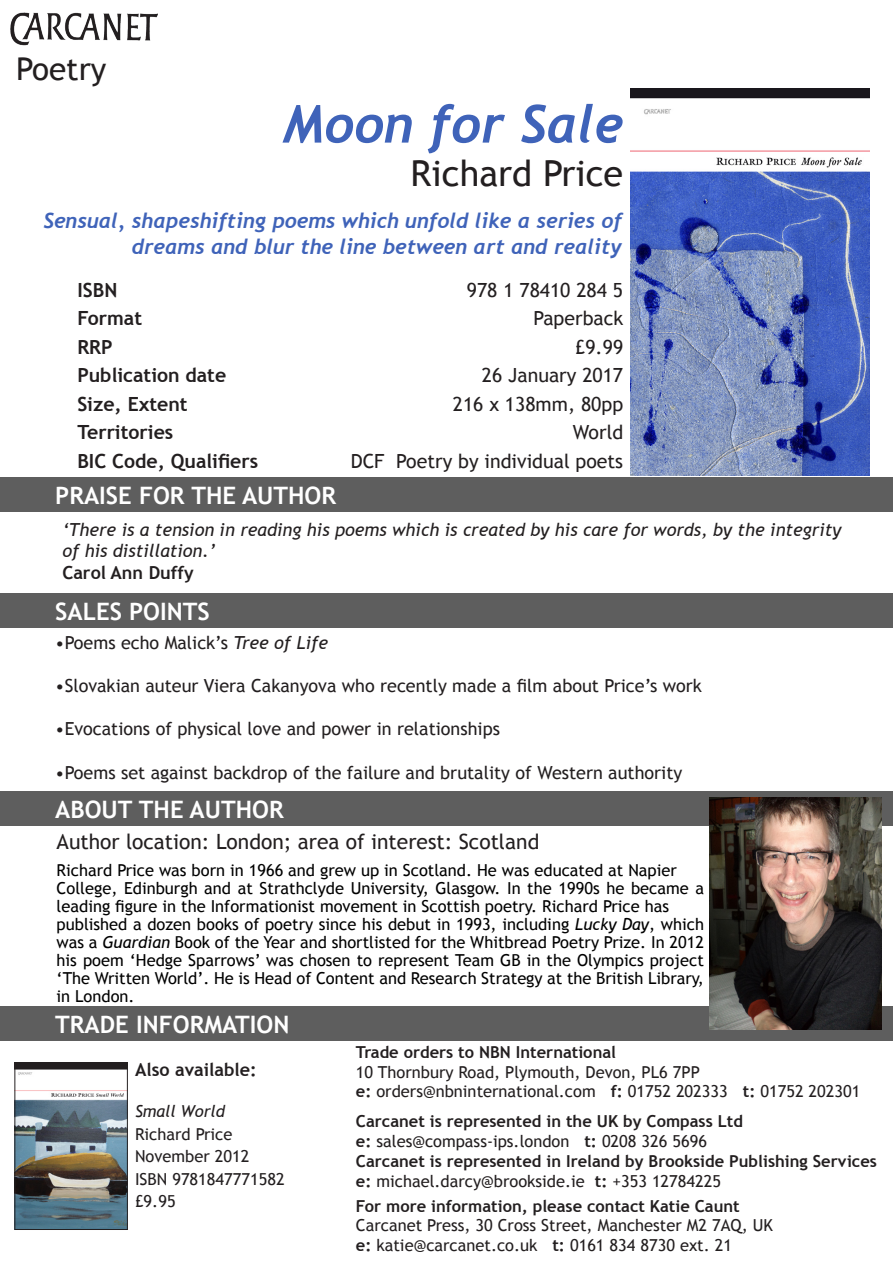
<style>
.page{position:relative;width:893px;height:1263px;background:#fff}
.page>*{position:absolute;margin:0;border:0;box-sizing:border-box;transform-origin:0 0}
.t1{font:italic 700 52.5px "Trebuchet";color:#3f63b9}
.t2{font:36px "Trebuchet MS";color:#231f20}
.t3{font:31.5px "Trebuchet MS";color:#231f20}
.t4{font:700 24px "Trebuchet MS";color:#fff}
.t5{font:italic 700 21px/25.2px "Trebuchet";color:#3f63b9;text-align:right}
.t6{font:21px "Trebuchet MS";color:#231f20}
.t7{font:19.5px "Trebuchet MS";color:#231f20}
.t8{font:700 19.5px "Trebuchet MS";color:#231f20}
.t9{font:18px "Trebuchet MS";color:#231f20}
.t10{font:italic 18px/21.6px "Trebuchet MS";color:#231f20}
.t11{font:700 18px "Trebuchet MS";color:#231f20}
.t12{font:16.5px/18px "Trebuchet MS";color:#000}
.t13{font:16.5px/19.8px "Trebuchet MS";color:#231f20}
.t14{font:700 16.5px "Trebuchet MS";color:#231f20}
.t15{font:italic 16.5px "Trebuchet MS";color:#231f20}
.s1{font-style:italic}
.s2{font-weight:700}
</style>
<div class="page">
<div style="left:0;top:478px;width:893px;height:34px;background:#5e5e5e"></div>
<div style="left:0;top:791px;width:893px;height:34px;background:#5e5e5e"></div>
<div style="left:0;top:1006px;width:893px;height:34px;background:#5e5e5e"></div>
<div style="left:0;top:593px;width:893px;height:34px;background:#5e5e5e"></div>
<img style="left:10px;top:12px;width:147px;height:34px">
<img style="left:17px;top:1065px;width:109px;height:163px">
<div style="left:15px;top:1063px;width:113px;height:167px;border:1px solid #231f20"></div>
<img style="left:709px;top:798px;width:172px;height:231px">
<img style="left:631px;top:89px;width:239px;height:387px">
<p class="t3" style="left:16px;top:51px;width:92px">Poetry</p>
<p class="t1" style="left:283px;top:92px;width:342px">Moon for Sale</p>
<p class="t2" style="left:411px;top:152px;width:214px">Richard Price</p>
<p class="t5" style="left:44px;top:209px;width:580px">Sensual, shapeshifting poems which unfold like a series of dreams and blur the line between art and reality</p>
<p class="t8" style="left:77px;top:277px;width:41px">ISBN</p>
<p class="t7" style="left:467px;top:278px;width:158px">978 1 78410 284 5</p>
<p class="t8" style="left:77px;top:306px;width:66px">Format</p>
<p class="t7" style="left:533px;top:307px;width:91px">Paperback</p>
<p class="t8" style="left:77px;top:334px;width:37px">RRP</p>
<p class="t7" style="left:575px;top:335px;width:50px">£9.99</p>
<p class="t8" style="left:77px;top:363px;width:150px">Publication date</p>
<p class="t7" style="left:482px;top:364px;width:143px">26 January 2017</p>
<p class="t8" style="left:77px;top:391px;width:112px">Size, Extent</p>
<p class="t7" style="left:453px;top:392px;width:172px">216 x 138mm, 80pp</p>
<p class="t8" style="left:77px;top:420px;width:97px">Territories</p>
<p class="t7" style="left:573px;top:421px;width:52px">World</p>
<p class="t8" style="left:77px;top:448px;width:182px">BIC Code, Qualifiers</p>
<p class="t7" style="left:351px;top:449px;width:274px">DCF Poetry by individual poets</p>
<p class="t4" style="left:55px;top:481px;width:282px">PRAISE FOR THE AUTHOR</p>
<p class="t10" style="left:62px;top:519px;width:780px">‘There is a tension in reading his poems which is created by his care for words, by the integrity of his distillation.’</p>
<p class="t11" style="left:62px;top:561px;width:133px">Carol Ann Duffy</p>
<p class="t4" style="left:55px;top:596px;width:156px">SALES POINTS</p>
<p class="t9" style="left:55px;top:632px;width:274px">•Poems echo Malick’s <span class="s1">Tree of Life</span></p>
<p class="t9" style="left:55px;top:675px;width:648px">•Slovakian auteur Viera Cakanyova who recently made a film about Price’s work</p>
<p class="t9" style="left:55px;top:718px;width:446px">•Evocations of physical love and power in relationships</p>
<p class="t9" style="left:55px;top:762px;width:629px">•Poems set against backdrop of the failure and brutality of Western authority</p>
<p class="t4" style="left:55px;top:794px;width:230px">ABOUT THE AUTHOR</p>
<p class="t6" style="left:57px;top:829px;width:484px">Author location: London; area of interest: Scotland</p>
<p class="t12" style="left:57px;top:861px;width:622px">Richard Price was born in 1966 and grew up in Scotland. He was educated at Napier</p>
<p class="t12" style="left:57px;top:879px;width:649px">College, Edinburgh and at Strathclyde University, Glasgow. In the 1990s he became a leading figure in the Informationist movement in Scottish poetry. Richard Price has</p>
<p class="t12" style="left:57px;top:915px;width:649px;text-align:justify">published a dozen books of poetry since his debut in 1993, including <span class="s1">Lucky Day</span>, which was a <span class="s1">Guardian</span> Book of the Year and shortlisted for the Whitbread Poetry Prize. In 2012 his poem ‘Hedge Sparrows’ was chosen to represent Team GB in the Olympics project ‘The Written World’. He is Head of Content and Research Strategy at the British Library, in London.</p>
<p class="t4" style="left:55px;top:1009px;width:236px">TRADE INFORMATION</p>
<p class="t13" style="left:356px;top:1042px;width:345px"><span class="s2">Trade orders to NBN International<br></span>10 Thornbury Road, Plymouth, Devon, PL6 7PP</p>
<p class="t13" style="left:356px;top:1082px;width:506px"><span class="s2">e:</span> orders@nbninternational.com <span class="s2">f:</span> 01752 202333 <span class="s2">t:</span> 01752 202301</p>
<p class="t14" style="left:356px;top:1111px;width:389px">Carcanet is represented in the UK by Compass Ltd</p>
<p class="t13" style="left:356px;top:1132px;width:353px"><span class="s2">e:</span> sales@compass-ips.london <span class="s2">t:</span> 0208 326 5696</p>
<p class="t14" style="left:356px;top:1151px;width:522px">Carcanet is represented in Ireland by Brookside Publishing Services</p>
<p class="t13" style="left:356px;top:1171px;width:367px"><span class="s2">e:</span> michael.darcy@brookside.ie <span class="s2">t:</span> +353 12784225</p>
<p class="t11" style="left:135px;top:1058px;width:123px">Also available:</p>
<p class="t15" style="left:135px;top:1101px;width:92px">Small World</p>
<p class="t13" style="left:135px;top:1124px;width:99px">Richard Price</p>
<p class="t13" style="left:135px;top:1147px;width:116px">November 2012</p>
<p class="t13" style="left:135px;top:1169px;width:151px">ISBN 9781847771582</p>
<p class="t13" style="left:135px;top:1192px;width:42px">£9.95</p>
<p class="t14" style="left:356px;top:1195px;width:385px">For more information, please contact Katie Caunt</p>
<p class="t13" style="left:356px;top:1216px;width:418px">Carcanet Press, 30 Cross Street, Manchester M2 7AQ, UK</p>
<p class="t13" style="left:356px;top:1236px;width:378px"><span class="s2">e:</span> katie@carcanet.co.uk <span class="s2">t:</span> 0161 834 8730 ext. 21</p>
</div>
